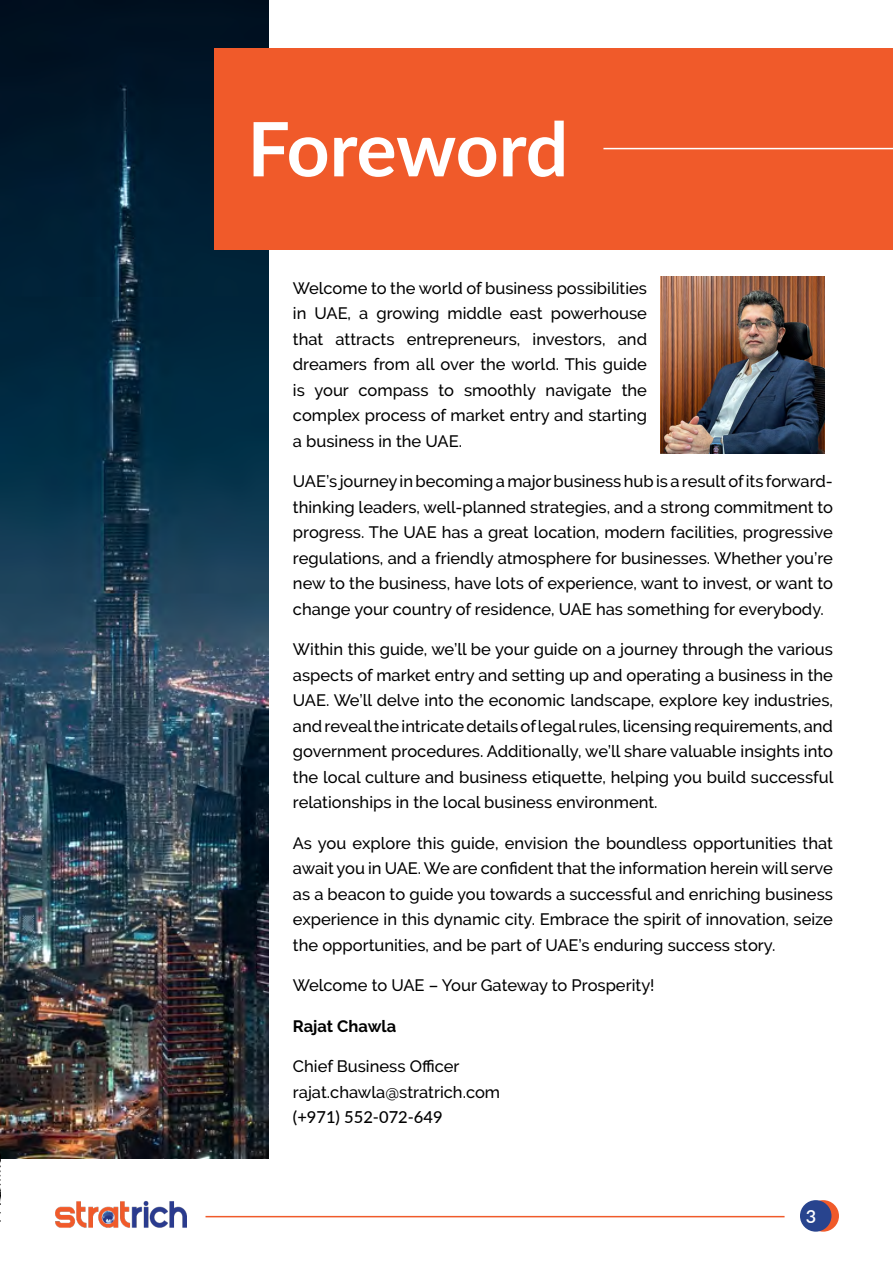
<style>
.page{position:relative;width:893px;height:1263px;background:#fff}
.page>*{position:absolute;margin:0;border:0;box-sizing:border-box;transform-origin:0 0}
.t1{font:700 75px "Lato";letter-spacing:-.01em;color:#fff}
.t2{font:600 18px "Lato";color:#fff}
.t3{font:500 16.5px/25.5px "Raleway";color:#000;text-align:justify}
.t4{font:500 16.5px "Lato";color:#000}
.t5{font:700 16.5px "Raleway";color:#000}
</style>
<div class="page">
<svg style="left:807px;top:1200px;width:32px;height:32px"></svg>
<div style="left:800px;top:1200px;width:31px;height:32px;background:#28448e;border-radius:50%"></div>
<hr style="left:206px;top:1216px;width:578px;height:1px;background:#f05a2a">
<img style="left:55px;top:1201px;width:132px;height:27px">
<img style="left:1px;top:0;width:268px;height:1158px">
<div style="left:215px;top:48px;width:678px;height:201px;background:#f05a2a"></div>
<hr style="left:603px;top:148px;width:290px;height:1px;background:#fff">
<img style="left:0;top:0;width:1px;height:1263px">
<img style="left:660px;top:277px;width:165px;height:176px">
<h1 class="t1" style="left:248px;top:94px;width:322px">Foreword</h1>
<p class="t3" style="left:293px;top:275px;width:356px">Welcome to the world of business possibilities in UAE, a growing middle east powerhouse that attracts entrepreneurs, investors, and dreamers from all over the world. This guide is your compass to smoothly navigate the complex process of market entry and starting a business in the UAE.</p>
<p class="t3" style="left:293px;top:469px;width:542px">UAE’s journey in becoming a major business hub is a result of its forward&shy;thinking leaders, well-planned strategies, and a strong commitment to progress. The UAE has a great location, modern facilities, progressive regulations, and a friendly atmosphere for businesses. Whether you’re new to the business, have lots of experience, want to invest, or want to change your country of residence, UAE has something for everybody.</p>
<p class="t3" style="left:293px;top:637px;width:542px">Within this guide, we’ll be your guide on a journey through the various aspects of market entry and setting up and operating a business in the UAE. We’ll delve into the economic landscape, explore key industries, and reveal the intricate details of legal rules, licensing requirements, and government procedures. Additionally, we’ll share valuable insights into the local culture and business etiquette, helping you build successful relationships in the local business environment.</p>
<p class="t3" style="left:293px;top:830px;width:542px">As you explore this guide, envision the boundless opportunities that await you in UAE. We are confident that the information herein will serve as a beacon to guide you towards a successful and enriching business experience in this dynamic city. Embrace the spirit of innovation, seize the opportunities, and be part of UAE’s enduring success story.</p>
<p class="t3" style="left:293px;top:973px;width:363px">Welcome to UAE – Your Gateway to Prosperity!</p>
<p class="t5" style="left:293px;top:1016px;width:105px">Rajat Chawla</p>
<p class="t3" style="left:293px;top:1054px;width:209px">Chief Business Officer rajat.chawla@stratrich.com</p>
<p class="t4" style="left:293px;top:1105px;width:151px">(+971) 552-072-649</p>
<p class="t2" style="left:806px;top:1203px;width:12px">3</p>
</div>
